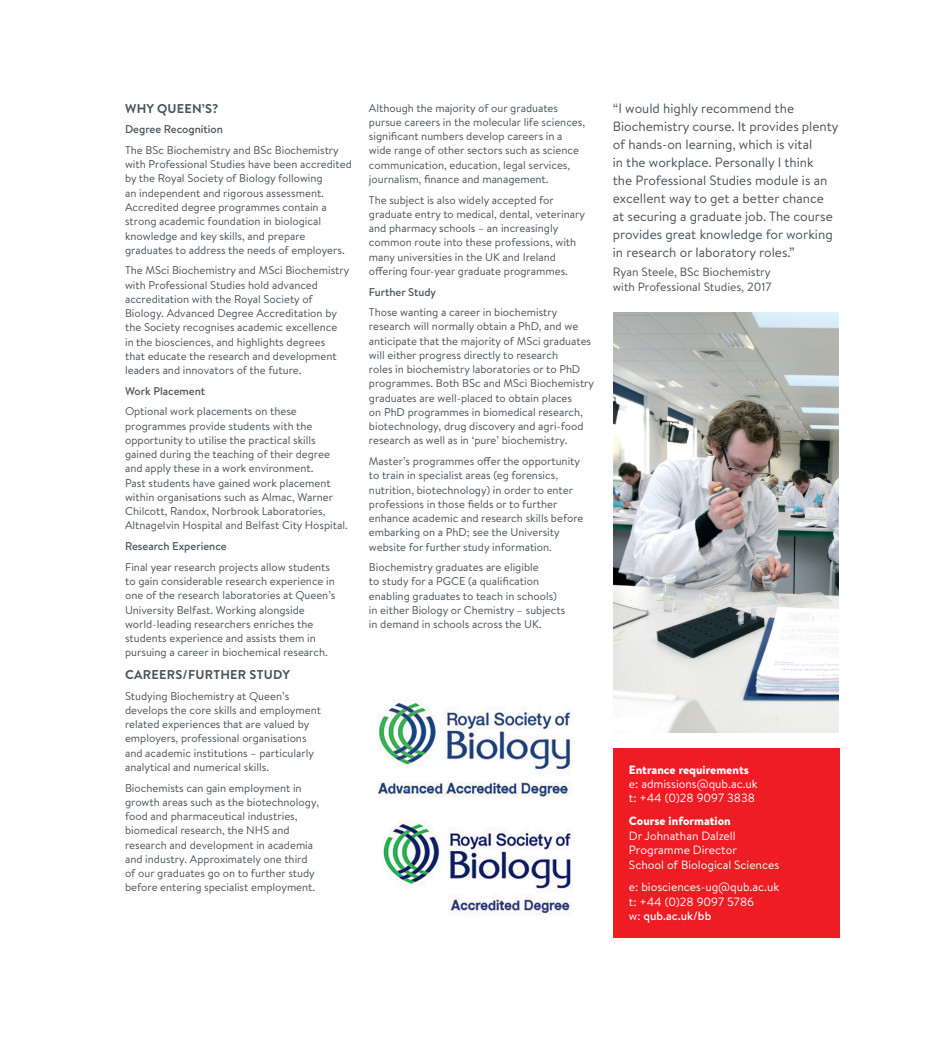
<style>
.page{position:relative;width:935px;height:1041px;background:#fff}
.page>*{position:absolute;margin:0;border:0;box-sizing:border-box;transform-origin:0 0}
.t1{font:13.5px/18px "Brandon Text";color:#4b5157}
.Subhead{font:700 12.75px "Brandon Text";letter-spacing:.02em;color:#4b5157}
.DB_Contact_1{font:12px/14.4px "Brandon Text";color:#fff}
.DB_Contact_2{font:12px/14.4px "Brandon Text";color:#fff}
.Quote-Name_1{font:12px/15px "Brandon Text";color:#4b5157}
.Bodytext1{font:11.25px/14.2px "Brandon Text";color:#4b5157}
.Minorhead{font:500 11.25px "Brandon Text";color:#4b5157}
.s1{font-weight:900}
.s2{font-weight:500}
</style>
<div class="page">
<div style="left:613px;top:748px;width:226px;height:190px;background:#ee1d23"></div>
<img style="left:613px;top:312px;width:225px;height:420px">
<img style="left:383px;top:823px;width:189px;height:91px">
<img style="left:378px;top:700px;width:194px;height:97px">
<div style="left:462px;top:27px;width:11px;height:11px;border:2px solid #fff;border-radius:50%"></div>
<svg style="left:462px;top:28px;width:11px;height:9px"></svg>
<p class="Subhead" style="left:125px;top:99px;width:95px">WHY QUEEN’S?</p>
<p class="Minorhead" style="left:125px;top:122px;width:99px">Degree Recognition</p>
<p class="Bodytext1" style="left:125px;top:143px;width:228px">The BSc Biochemistry and BSc Biochemistry with Professional Studies have been accredited by the Royal Society of Biology following<br>an independent and rigorous assessment.<br>Accredited degree programmes contain a strong academic foundation in biological knowledge and key skills, and prepare graduates to address the needs of employers.</p>
<p class="Bodytext1" style="left:125px;top:263px;width:226px">The MSci Biochemistry and MSci Biochemistry with Professional Studies hold advanced accreditation with the Royal Society of Biology. Advanced Degree Accreditation by the Society recognises academic excellence<br>in the biosciences, and highlights degrees<br>that educate the research and development leaders and innovators of the future.</p>
<p class="Minorhead" style="left:125px;top:383px;width:81px">Work Placement</p>
<p class="Bodytext1" style="left:125px;top:404px;width:224px">Optional work placements on these programmes provide students with the opportunity to utilise the practical skills gained during the teaching of their degree and apply these in a work environment.<br>Past students have gained work placement within organisations such as Almac, Warner Chilcott, Randox, Norbrook Laboratories, Altnagelvin Hospital and Belfast City Hospital.</p>
<p class="Minorhead" style="left:125px;top:538px;width:103px">Research Experience</p>
<p class="Bodytext1" style="left:125px;top:559px;width:212px">Final year research projects allow students to gain considerable research experience in one of the research laboratories at Queen’s University Belfast. Working alongside world-leading researchers enriches the students experience and assists them in pursuing a career in biochemical research.</p>
<p class="Subhead" style="left:125px;top:666px;width:166px">CAREERS/FURTHER STUDY</p>
<p class="Bodytext1" style="left:125px;top:688px;width:197px">Studying Biochemistry at Queen’s develops the core skills and employment related experiences that are valued by employers, professional organisations and academic institutions – particularly analytical and numerical skills.</p>
<p class="Bodytext1" style="left:125px;top:780px;width:195px">Biochemists can gain employment in growth areas such as the biotechnology, food and pharmaceutical industries, biomedical research, the NHS and research and development in academia and industry. Approximately one third of our graduates go on to further study before entering specialist employment.</p>
<p class="Bodytext1" style="left:369px;top:100px;width:218px">Although the majority of our graduates pursue careers in the molecular life sciences, significant numbers develop careers in a wide range of other sectors such as science communication, education, legal services, journalism, finance and management.</p>
<p class="Bodytext1" style="left:369px;top:192px;width:218px">The subject is also widely accepted for graduate entry to medical, dental, veterinary and pharmacy schools – an increasingly common route into these professions, with many universities in the UK and Ireland offering four-year graduate programmes.</p>
<p class="Minorhead" style="left:369px;top:284px;width:69px">Further Study</p>
<p class="Bodytext1" style="left:369px;top:305px;width:227px">Those wanting a career in biochemistry research will normally obtain a PhD, and we anticipate that the majority of MSci graduates will either progress directly to research<br>roles in biochemistry laboratories or to PhD programmes. Both BSc and MSci Biochemistry graduates are well-placed to obtain places<br>on PhD programmes in biomedical research, biotechnology, drug discovery and agri-food research as well as in ‘pure’ biochemistry.</p>
<p class="Bodytext1" style="left:369px;top:454px;width:216px">Master’s programmes offer the opportunity to train in specialist areas (eg forensics, nutrition, biotechnology) in order to enter professions in those fields or to further enhance academic and research skills before embarking on a PhD; see the University website for further study information.</p>
<p class="Bodytext1" style="left:369px;top:560px;width:198px">Biochemistry graduates are eligible<br>to study for a PGCE (a qualification enabling graduates to teach in schools) in either Biology or Chemistry – subjects in demand in schools across the UK.</p>
<p class="t1" style="left:613px;top:99px;width:227px">“I would highly recommend the Biochemistry course. It provides plenty of hands-on learning, which is vital<br>in the workplace. Personally I think<br>the Professional Studies module is an excellent way to get a better chance at securing a graduate job. The course provides great knowledge for working in research or laboratory roles.”</p>
<p class="Quote-Name_1" style="left:613px;top:264px;width:160px">Ryan Steele, BSc Biochemistry with Professional Studies, 2017</p>
<p class="DB_Contact_1" style="left:629px;top:762px;width:130px"><span class="s1">Entrance requirements </span>e: admissions@qub.ac.uk t: +44 (0)28 9097 3838</p>
<p class="DB_Contact_1" style="left:629px;top:814px;width:152px"><span class="s1">Course information<br></span>Dr Johnathan Dalzell<br>Programme Director<br>School of Biological Sciences</p>
<p class="DB_Contact_2" style="left:629px;top:880px;width:152px">e: biosciences-ug@qub.ac.uk t: +44 (0)28 9097 5786<br>w: <span class="s2">qub.ac.uk/bb</span></p>
</div>
